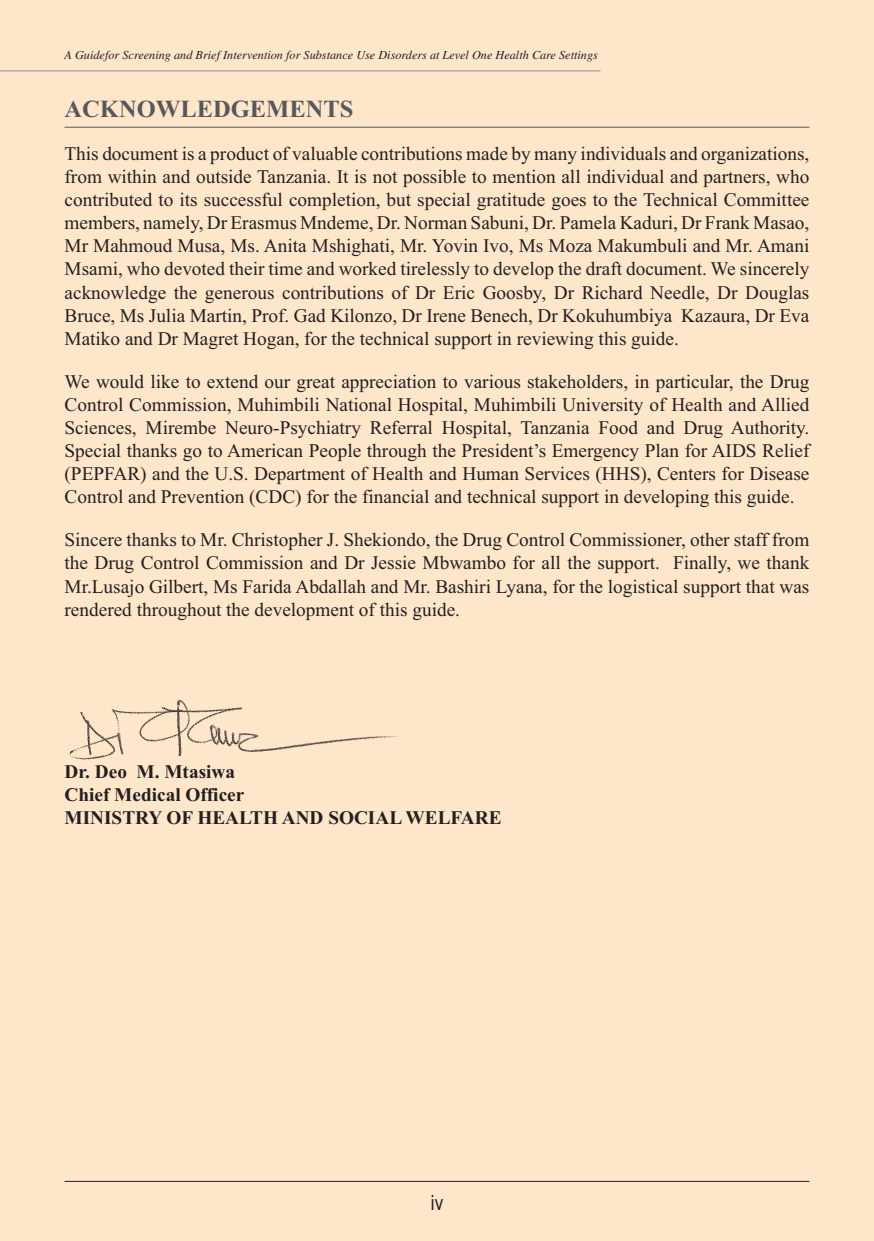
<style>
.page{position:relative;width:874px;height:1241px;background:#fff}
.page>*{position:absolute;margin:0;border:0;box-sizing:border-box;transform-origin:0 0}
.t1{font:700 24.5px "Times New Roman";color:#57585a}
.t2{font:21px "Arial Narrow";color:#231f20}
.t3{font:19.25px/23.1px "Times New Roman";color:#231f20;text-align:justify}
.t4{font:700 19.25px/23.1px "Times New Roman";color:#231f20}
.t5{font:italic 12.25px "Times";color:#231f20}
</style>
<div class="page">
<div style="left:0;top:0;width:873px;height:1240px;background:#fee6cb"></div>
<hr style="left:0;top:70px;width:600px;height:1px;background:#939598">
<hr style="left:64px;top:1180px;width:745px;height:1px;background:#231f20">
<hr style="left:64px;top:127px;width:745px;height:1px;background:#57585a">
<img style="left:69px;top:700px;width:329px;height:60px">
<p class="t5" style="left:64px;top:51px;width:534px">A Guidefor Screening and Brief Intervention for Substance Use Disorders at Level One Health Care Settings</p>
<p class="t1" style="left:64px;top:94px;width:290px">ACKNOWLEDGEMENTS</p>
<p class="t3" style="left:64px;top:141px;width:746px">This document is a product of valuable contributions made by many individuals and organizations, from within and outside Tanzania. It is not possible to mention all individual and partners, who contributed to its successful completion, but special gratitude goes to the Technical Committee members, namely, Dr Erasmus Mndeme, Dr. Norman Sabuni, Dr. Pamela Kaduri, Dr Frank Masao, Mr Mahmoud Musa, Ms. Anita Mshighati, Mr. Yovin Ivo, Ms Moza Makumbuli and Mr. Amani Msami, who devoted their time and worked tirelessly to develop the draft document. We sincerely acknowledge the generous contributions of Dr Eric Goosby, Dr Richard Needle, Dr Douglas Bruce, Ms Julia Martin, Prof. Gad Kilonzo, Dr Irene Benech, Dr Kokuhumbiya Kazaura, Dr Eva Matiko and Dr Magret Hogan, for the technical support in reviewing this guide.</p>
<p class="t3" style="left:64px;top:369px;width:746px">We would like to extend our great appreciation to various stakeholders, in particular, the Drug Control Commission, Muhimbili National Hospital, Muhimbili University of Health and Allied Sciences, Mirembe Neuro-Psychiatry Referral Hospital, Tanzania Food and Drug Authority.<br>Special thanks go to American People through the President’s Emergency Plan for AIDS Relief (PEPFAR) and the U.S. Department of Health and Human Services (HHS), Centers for Disease Control and Prevention (CDC) for the financial and technical support in developing this guide.</p>
<p class="t3" style="left:64px;top:528px;width:746px">Sincere thanks to Mr. Christopher J. Shekiondo, the Drug Control Commissioner, other staff from the Drug Control Commission and Dr Jessie Mbwambo for all the support. Finally, we thank Mr.Lusajo Gilbert, Ms Farida Abdallah and Mr. Bashiri Lyana, for the logistical support that was rendered throughout the development of this guide.</p>
<p class="t4" style="left:64px;top:759px;width:438px">Dr. Deo M. Mtasiwa<br>Chief Medical Officer<br>MINISTRY OF HEALTH AND SOCIAL WELFARE</p>
<p class="t2" style="left:431px;top:1195px;width:14px">iv</p>
</div>
